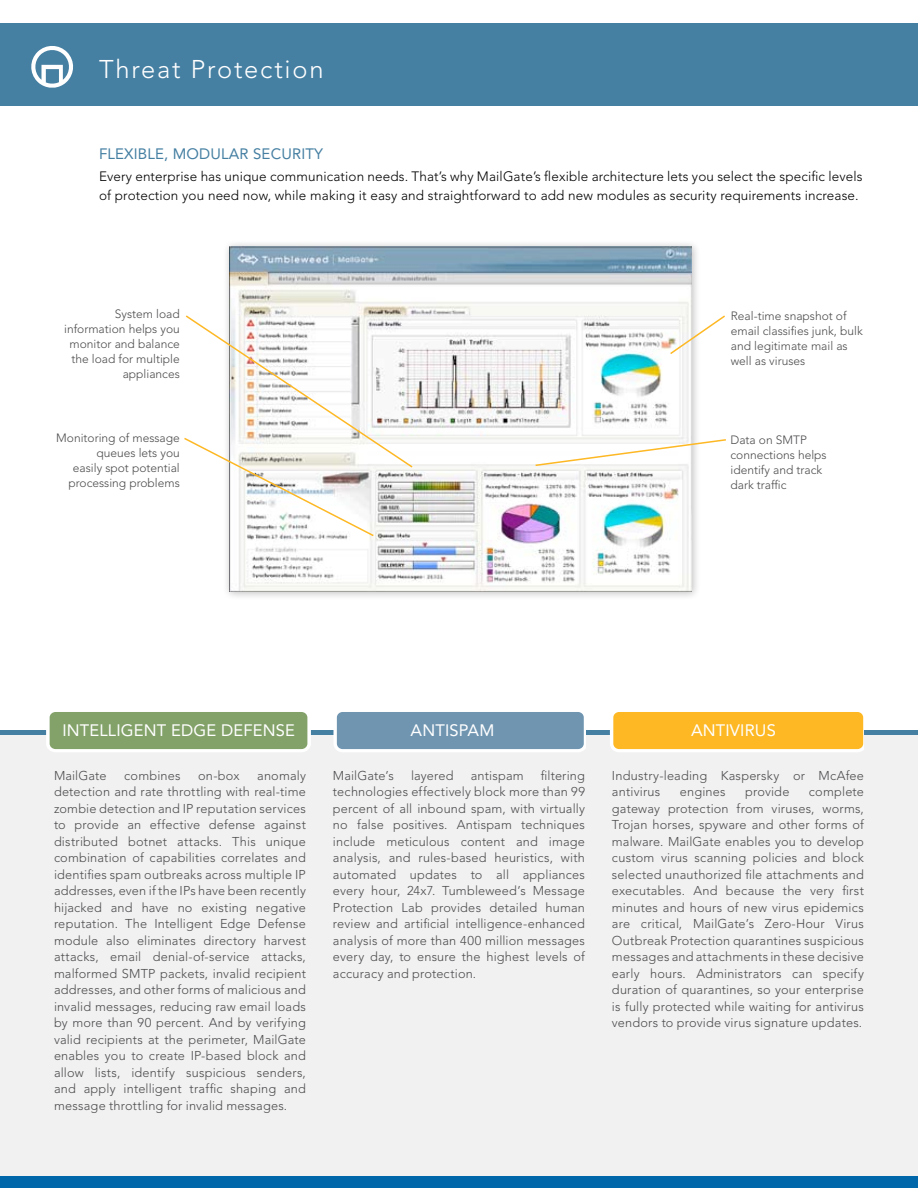
<style>
.page{position:relative;width:918px;height:1188px;background:#fff}
.page>*{position:absolute;margin:0;border:0;box-sizing:border-box;transform-origin:0 0}
.t1{font:300 25.5px "Avenir LT Std";letter-spacing:.07em;color:#fff}
.t2{font:16.5px "Avenir LT Std";letter-spacing:.01em;color:#fff}
.t3{font:15px "Avenir";letter-spacing:.01em;color:#457fa2}
.t4{font:300 13.5px/18.8px "Avenir LT Std";letter-spacing:.01em;color:#000}
.t5{font:300 12.75px/16.5px "Avenir LT Std";letter-spacing:.015em;color:#4d4d4f;text-align:justify}
.t6{font:300 12px/15px "Avenir LT Std";color:#4d4d4f}
</style>
<div class="page">
<div style="left:0;top:730px;width:918px;height:458px;background:#f1f1f2"></div>
<div style="left:0;top:730px;width:918px;height:5px;background:#457fa2"></div>
<div style="left:0;top:23px;width:918px;height:83px;background:#457fa2"></div>
<div style="left:222px;top:239px;width:479px;height:362px;background:#000;opacity:.25"></div>
<img style="left:229px;top:246px;width:463px;height:346px">
<svg style="left:669px;top:314px;width:56px;height:42px"></svg>
<svg style="left:534px;top:438px;width:192px;height:29px"></svg>
<svg style="left:184px;top:314px;width:230px;height:224px"></svg>
<div style="left:48px;top:710px;width:261px;height:41px;background:#83a269;border-radius:7px"></div>
<div style="left:46px;top:709px;width:265px;height:43px;border:3px solid #fff;border-radius:7px"></div>
<svg style="left:334px;top:712px;width:252px;height:40px;background:#7c9fb8"></svg>
<svg style="left:610px;top:712px;width:254px;height:40px;background:#fdbe37"></svg>
<div style="left:0;top:1176px;width:918px;height:12px;background:#0067ab"></div>
<svg style="left:31px;top:46px;width:42px;height:42px"></svg>
<h1 class="t1" style="left:99px;top:54px;width:226px">Threat Protection</h1>
<p class="t3" style="left:99px;top:146px;width:226px">FLEXIBLE, MODULAR SECURITY</p>
<p class="t4" style="left:99px;top:167px;width:765px">Every enterprise has unique communication needs. That’s why MailGate’s flexible architecture lets you select the specific levels of protection you need now, while making it easy and straightforward to add new modules as security requirements increase.</p>
<p class="t6" style="left:64px;top:306px;width:117px;text-align:right">System load information helps you monitor and balance the load for multiple appliances</p>
<p class="t6" style="left:731px;top:308px;width:134px">Real-time snapshot of email classifies junk, bulk and legitimate mail as well as viruses</p>
<p class="t6" style="left:56px;top:431px;width:125px;text-align:right">Monitoring of message queues lets you<br>easily spot potential processing problems</p>
<p class="t6" style="left:731px;top:432px;width:98px">Data on SMTP connections helps identify and track dark traffic</p>
<p class="t2" style="left:62px;top:721px;width:234px">INTELLIGENT EDGE DEFENSE</p>
<p class="t2" style="left:411px;top:721px;width:85px">ANTISPAM</p>
<p class="t2" style="left:691px;top:721px;width:86px">ANTIVI RUS</p>
<p class="t5" style="left:333px;top:767px;width:254px;text-indent:208px">filtering technologies effectively block more than 99 percent of all inbound spam, with virtually no false positives. Antispam techniques include meticulous content and image analysis, and rules-based heuristics, with automated updates to all appliances every hour, 24x7. Tumbleweed’s Message Protection Lab provides detailed human review and artificial intelligence-enhanced analysis of more than 400 million messages every day, to ensure the highest levels of accuracy and protection.</p>
<p class="t5" style="left:612px;top:767px;width:253px">Industry-leading Kaspersky or McAfee antivirus</p>
<p class="t5" style="left:54px;top:767px;width:253px;text-indent:203px">anomaly detection and rate throttling with real-time zombie detection and IP reputation services to provide an effective defense against distributed botnet attacks. This unique combination of capabilities correlates and identifies spam outbreaks across multiple IP addresses, even if the IPs have been recently hijacked and have no existing negative reputation. The Intelligent Edge Defense module also eliminates directory harvest attacks, email denial-of-service attacks, malformed SMTP packets, invalid recipient addresses, and other forms of malicious and invalid messages, reducing raw email loads by more than 90 percent. And by verifying valid recipients at the perimeter, MailGate enables you to create IP-based block and allow lists, identify suspicious senders, and apply intelligent traffic shaping and message throttling for invalid messages.</p>
<p class="t5" style="left:333px;top:767px;width:63px">MailGate’s</p>
<p class="t5" style="left:411px;top:767px;width:44px">layered</p>
<p class="t5" style="left:471px;top:767px;width:55px">antispam</p>
<p class="t5" style="left:54px;top:767px;width:54px">MailGate</p>
<p class="t5" style="left:124px;top:767px;width:58px">combines</p>
<p class="t5" style="left:198px;top:767px;width:43px">on-box</p>
<p class="t5" style="left:612px;top:784px;width:253px;text-indent:197px">complete gateway protection from viruses, worms, Trojan horses, spyware and other forms of malware. MailGate enables you to develop custom virus scanning policies and block selected unauthorized file attachments and executables. And because the very first minutes and hours of new virus epidemics are critical, MailGate’s Zero-Hour Virus Outbreak Protection quarantines suspicious messages and attachments in these decisive early hours. Administrators can specify duration of quarantines, so your enterprise is fully protected while waiting for antivirus vendors to provide virus signature updates.</p>
<p class="t5" style="left:680px;top:784px;width:47px">engines</p>
<p class="t5" style="left:745px;top:784px;width:46px">provide</p>
</div>
